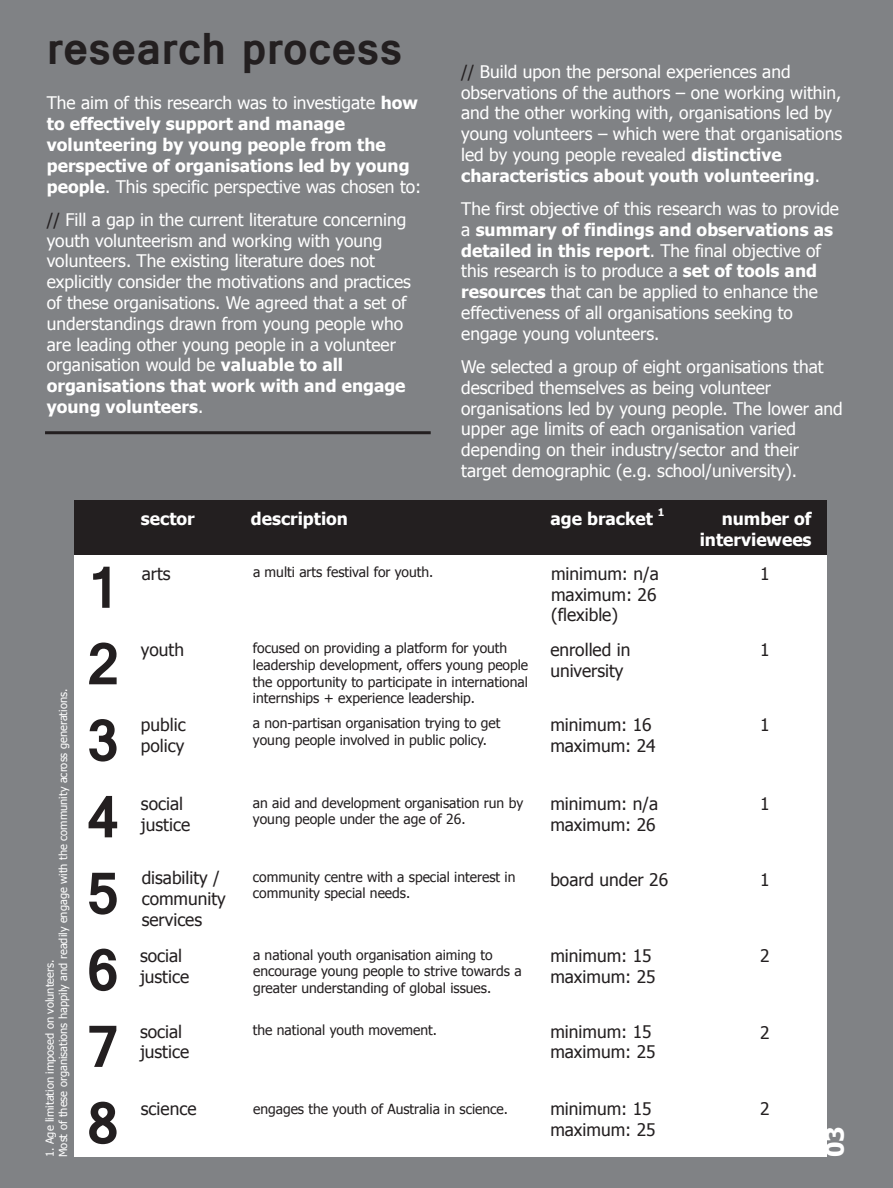
<style>
.page{position:relative;width:893px;height:1188px;background:#808285}
.page>*{position:absolute;margin:0;border:0;box-sizing:border-box;transform-origin:0 0}
.t1{font:700 63.75px/76.5px "Vrinda";color:#231f20;text-align:justify}
.t2{font:700 48.45px "Vrinda";color:#231f20}
.t3{font:700 24.3px "Tahoma";color:#fff}
.t4{font:17.4px/20.9px "Tahoma";color:#fff}
.t5{font:17.4px/20.9px "Tahoma";color:#231f20}
.t6{font:700 17.4px/20.9px "Tahoma";color:#fff}
.t7{font:13.8px/16.6px "Tahoma";color:#231f20}
.t8{font:11.1px/13.4px "Tahoma";color:#fff}
.t9{font:700 10.35px "Tahoma";color:#fff}
.s1{font-weight:400}
.s2{color:#231f20}
.s3{font-weight:700}
</style>
<div class="page">
<hr style="left:45px;top:431px;width:386px;height:3px;background:#231f20">
<div style="left:75px;top:508px;width:752px;height:649px;background:#fff"></div>
<div style="left:75px;top:500px;width:752px;height:55px;background:#231f20"></div>
<h2 class="t2" style="left:47px;top:16px;width:357px">research process</h2>
<p class="t6" style="left:47px;top:92px;width:376px"><span class="s1">The aim of this research was to investigate</span> how to effectively support and manage volunteering by young people from the perspective of organisations led by young people<span class="s1">. This specific perspective was chosen to:</span></p>
<p class="t4" style="left:47px;top:208px;width:366px"><span class="s2">//</span> Fill a gap in the current literature concerning youth volunteerism and working with young volunteers. The existing literature does not explicitly consider the motivations and practices of these organisations. We agreed that a set of understandings drawn from young people who are leading other young people in a volunteer organisation would be <span class="s3">valuable to all organisations that work with and engage young volunteers</span>.</p>
<p class="t4" style="left:461px;top:60px;width:382px"><span class="s2">//</span> Build upon the personal experiences and observations of the authors – one working within, and the other working with, organisations led by young volunteers – which were that organisations led by young people revealed <span class="s3">distinctive characteristics about youth volunteering</span>.</p>
<p class="t4" style="left:461px;top:198px;width:379px">The first objective of this research was to provide a <span class="s3">summary of findings and observations as detailed in this report</span>. The final objective of this research is to produce a <span class="s3">set of tools and resources</span> that can be applied to enhance the effectiveness of all organisations seeking to engage young volunteers.</p>
<p class="t4" style="left:461px;top:356px;width:383px">We selected a group of eight organisations that described themselves as being volunteer organisations led by young people. The lower and upper age limits of each organisation varied depending on their industry/sector and their target demographic (e.g. school/university).</p>
<p class="t8" style="left:43px;top:1157px;width:470px;rotate:-90deg">1. Age limitation imposed on volunteers.<br>Most of these organisations happily and readily engage with the community across generations.</p>
<h1 class="t1" style="left:87px;top:550px;width:33px">1<br>2<br>3<br>4<br>5<br>6<br>7<br>8</h1>
<p class="t9" style="left:658px;top:505px;width:8px">1</p>
<p class="t6" style="left:141px;top:507px;width:55px">sector</p>
<p class="t6" style="left:251px;top:507px;width:99px">description</p>
<p class="t6" style="left:550px;top:507px;width:104px">age bracket</p>
<p class="t6" style="left:700px;top:507px;width:113px;text-align:right">number of interviewees</p>
<p class="t5" style="left:142px;top:562px;width:30px">arts</p>
<p class="t5" style="left:141px;top:638px;width:45px">youth</p>
<p class="t5" style="left:141px;top:713px;width:46px">public policy</p>
<p class="t7" style="left:253px;top:563px;width:182px">a multi arts festival for youth.</p>
<p class="t7" style="left:253px;top:639px;width:277px">focused on providing a platform for youth leadership development, offers young people the opportunity to participate in international internships + experience leadership.</p>
<p class="t7" style="left:253px;top:714px;width:249px">a non-partisan organisation trying to get young people involved in public policy.</p>
<p class="t5" style="left:551px;top:562px;width:109px">minimum: n/a maximum: 26 (flexible)</p>
<p class="t5" style="left:550px;top:638px;width:82px">enrolled in university</p>
<p class="t5" style="left:550px;top:713px;width:107px">minimum: 16 maximum: 24</p>
<p class="t5" style="left:760px;top:562px;width:11px">1</p>
<p class="t5" style="left:760px;top:638px;width:11px">1</p>
<p class="t5" style="left:760px;top:713px;width:11px">1</p>
<p class="t5" style="left:141px;top:793px;width:51px">social justice</p>
<p class="t5" style="left:142px;top:867px;width:86px">disability / community services</p>
<p class="t5" style="left:140px;top:944px;width:51px">social justice</p>
<p class="t5" style="left:140px;top:1020px;width:51px">social justice</p>
<p class="t5" style="left:141px;top:1098px;width:57px">science</p>
<p class="t7" style="left:253px;top:794px;width:272px">an aid and development organisation run by young people under the age of 26.</p>
<p class="t7" style="left:253px;top:868px;width:264px">community centre with a special interest in community special needs.</p>
<p class="t7" style="left:253px;top:946px;width:270px">a national youth organisation aiming to encourage young people to strive towards a greater understanding of global issues.</p>
<p class="t7" style="left:253px;top:1021px;width:186px">the national youth movement.</p>
<p class="t7" style="left:253px;top:1100px;width:257px">engages the youth of Australia in science.</p>
<p class="t5" style="left:550px;top:793px;width:109px">minimum: n/a maximum: 26</p>
<p class="t5" style="left:550px;top:868px;width:119px">board under 26</p>
<p class="t5" style="left:550px;top:945px;width:107px">minimum: 15 maximum: 25</p>
<p class="t5" style="left:550px;top:1020px;width:107px">minimum: 15 maximum: 25</p>
<p class="t5" style="left:550px;top:1098px;width:107px">minimum: 15 maximum: 25</p>
<p class="t5" style="left:760px;top:793px;width:11px">1</p>
<p class="t5" style="left:760px;top:868px;width:11px">1</p>
<p class="t5" style="left:760px;top:945px;width:11px">2</p>
<p class="t5" style="left:760px;top:1021px;width:11px">2</p>
<p class="t5" style="left:760px;top:1098px;width:11px">2</p>
<h3 class="t3" style="left:818px;top:1157px;width:32px;rotate:-90deg">03</h3>
</div>
